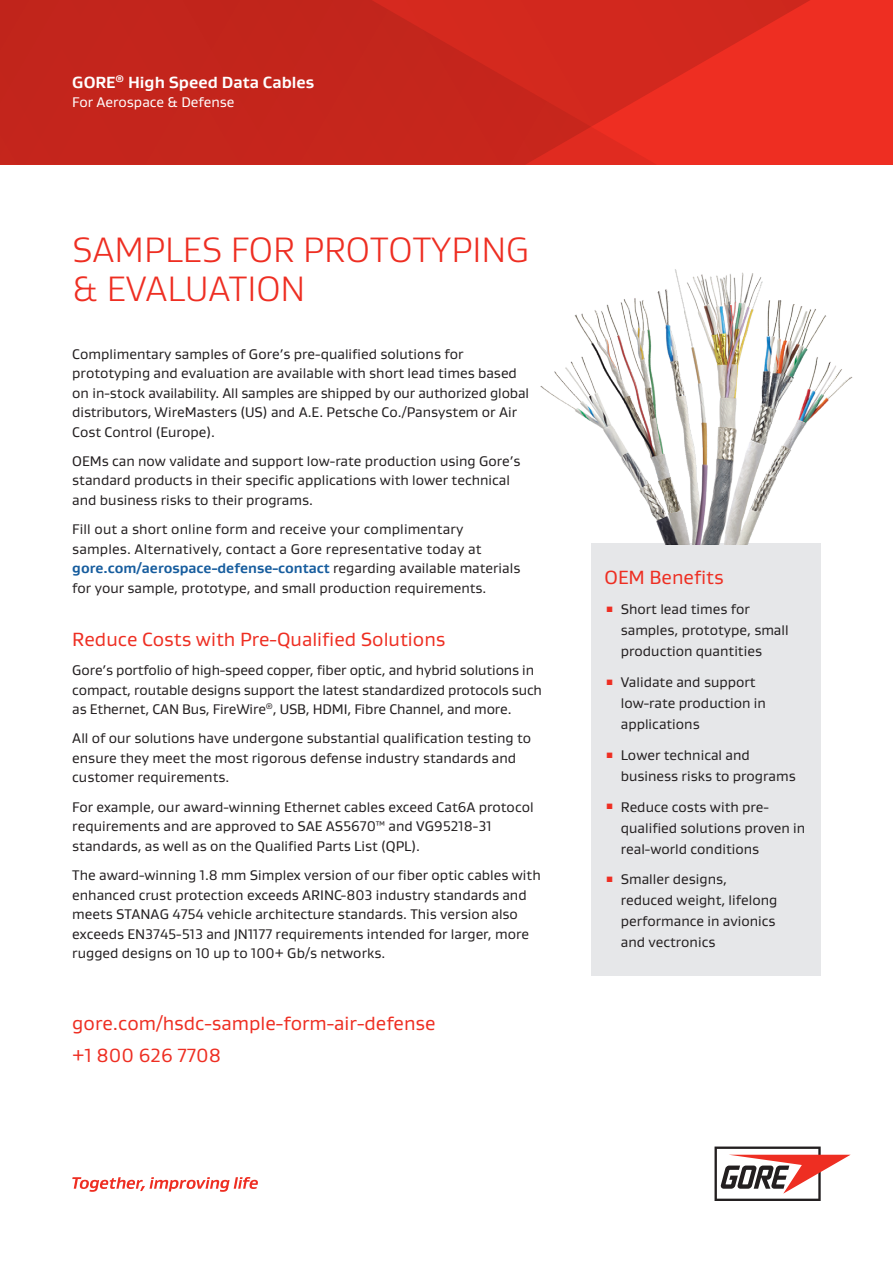
<style>
.page{position:relative;width:893px;height:1263px;background:#fff}
.page>*{position:absolute;margin:0;border:0;box-sizing:border-box;transform-origin:0 0}
.First_Page_Title_24_26_Span{font:300 36px/39px "Gore Gustan";color:#ee2e22}
.Body_title_no_space_after{font:19.5px "Gore Gustan";color:#ee2e22}
.Body_Title_13_16{font:19.5px "Gore Gustan";color:#ee2e22}
.Product_Name_11_13{font:700 16.5px "Gore Gustan";color:#fff}
.Body_Text_9_5_13{font:14.25px/19.5px "Gore Gustan";color:#231f20}
.Product_Description_9_5_13{font:14.25px "Gore Gustan";color:#fff}
.s1{font-weight:700;color:#175d9e}
</style>
<div class="page">
<svg style="left:72px;top:1177px;width:186px;height:15px"></svg>
<svg style="left:714px;top:1146px;width:137px;height:55px"></svg>
<div style="left:0;top:0;width:893px;height:165px;background:#ee2e22"></div>
<svg style="left:0;top:0;width:810px;height:165px"></svg>
<div style="left:591px;top:543px;width:230px;height:433px;background:#e6e7e9"></div>
<img style="left:540px;top:269px;width:313px;height:276px">
<p class="Product_Name_11_13" style="left:72px;top:71px;width:244px">GORE<sup>®</sup> High Speed Data Cables</p>
<p class="Product_Description_9_5_13" style="left:72px;top:93px;width:164px">For Aerospace &amp; Defense</p>
<p class="First_Page_Title_24_26_Span" style="left:72px;top:230px;width:459px">SAMPLES FOR PROTOTYPING &amp; EVALUATION</p>
<p class="Body_Text_9_5_13" style="left:72px;top:344px;width:458px">Complimentary samples of Gore’s pre-qualified solutions for prototyping and evaluation are available with short lead times based on in-stock availability. All samples are shipped by our authorized global distributors, WireMasters (US) and A.E. Petsche Co./Pansystem or Air Cost Control (Europe).</p>
<p class="Body_Text_9_5_13" style="left:72px;top:451px;width:450px">OEMs can now validate and support low-rate production using Gore’s standard products in their specific applications with lower technical and business risks to their programs.</p>
<p class="Body_Text_9_5_13" style="left:72px;top:519px;width:450px">Fill out a short online form and receive your complimentary samples. Alternatively, contact a Gore representative today at <span class="s1">gore.com/aerospace-defense-contact</span> regarding available materials for your sample, prototype, and small production requirements.</p>
<p class="Body_Title_13_16" style="left:72px;top:627px;width:375px">Reduce Costs with Pre-Qualified Solutions</p>
<p class="Body_Text_9_5_13" style="left:72px;top:660px;width:471px">Gore’s portfolio of high-speed copper, fiber optic, and hybrid solutions in compact, routable designs support the latest standardized protocols such as Ethernet, CAN Bus, FireWire<sup>®</sup>, USB, HDMI, Fibre Channel, and more.</p>
<p class="Body_Text_9_5_13" style="left:72px;top:728px;width:460px">All of our solutions have undergone substantial qualification testing to ensure they meet the most rigorous defense industry standards and customer requirements.</p>
<p class="Body_Text_9_5_13" style="left:72px;top:797px;width:463px">For example, our award-winning Ethernet cables exceed Cat6A protocol requirements and are approved to SAE AS5670™ and VG95218-31 standards, as well as on the Qualified Parts List (QPL).</p>
<p class="Body_Text_9_5_13" style="left:72px;top:865px;width:470px">The award-winning 1.8 mm Simplex version of our fiber optic cables with enhanced crust protection exceeds ARINC-803 industry standards and meets STANAG 4754 vehicle architecture standards. This version also exceeds EN3745-513 and JN1177 requirements intended for larger, more rugged designs on 10 up to 100+ Gb/s networks.</p>
<p class="Body_title_no_space_after" style="left:72px;top:1010px;width:365px">gore.com/hsdc-sample-form-air-defense</p>
<p class="Body_title_no_space_after" style="left:72px;top:1043px;width:150px">+1 800 626 7708</p>
<p class="Body_Title_13_16" style="left:605px;top:564px;width:121px">OEM Benefits</p>
<p class="Body_Text_9_5_13" style="left:621px;top:598px;width:169px;line-height:21px;text-indent:-16px"><sup>▪</sup> Short lead times for samples, prototype, small production quantities</p>
<p class="Body_Text_9_5_13" style="left:621px;top:671px;width:147px;line-height:21px;text-indent:-16px"><sup>▪</sup> Validate and support low-rate production in applications</p>
<p class="Body_Text_9_5_13" style="left:621px;top:744px;width:176px;line-height:21px;text-indent:-16px"><sup>▪</sup> Lower technical and business risks to programs</p>
<p class="Body_Text_9_5_13" style="left:621px;top:796px;width:186px;line-height:21px;text-indent:-16px"><sup>▪</sup> Reduce costs with pre&shy;qualified solutions proven in real-world conditions</p>
<p class="Body_Text_9_5_13" style="left:621px;top:868px;width:158px;line-height:21px;text-indent:-16px"><sup>▪</sup> Smaller designs, reduced weight, lifelong performance in avionics and vectronics</p>
</div>
